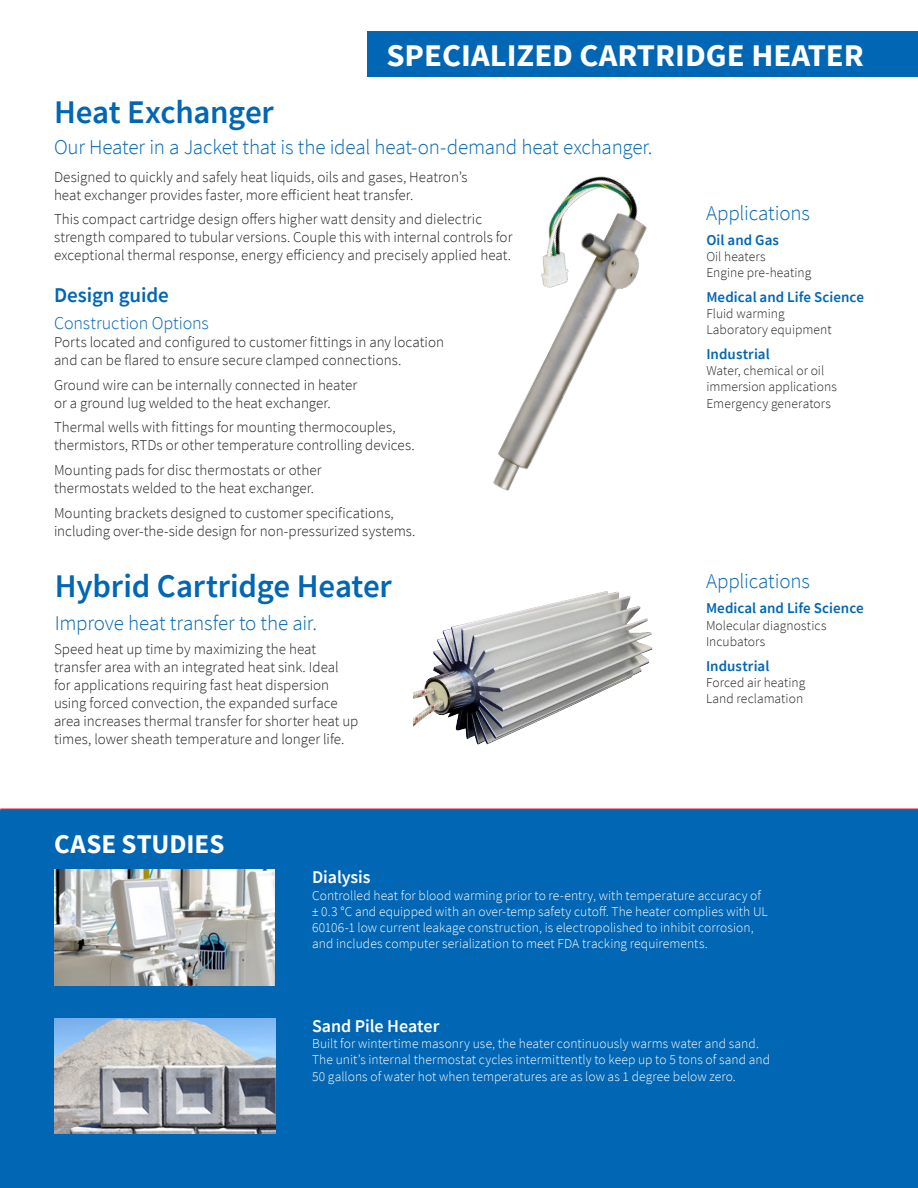
<style>
.page{position:relative;width:918px;height:1188px;background:#fff}
.page>*{position:absolute;margin:0;border:0;box-sizing:border-box;transform-origin:0 0}
.t1{font:600 33px "Source Sans Pro";letter-spacing:-.01em;color:#0166b3}
.Main_Header{font:700 31.5px "Source Sans Pro";color:#fff;scale:1.04 1}
.t2{font:700 27px "Source Sans Pro";color:#fff}
.t3{font:300 21px "Source Sans Pro";letter-spacing:-.01em;color:#0166b3}
.t4{font:600 21px "Source Sans Pro";letter-spacing:-.005em;color:#0166b3}
.t5{font:600 18px "Source Sans Pro";letter-spacing:-.005em;color:#fff}
.t6{font:300 18px "Source Sans Pro";letter-spacing:-.005em;color:#0166b3}
.t7{font:300 15px/18px "Source Sans Pro";color:#231f20}
.t8{font:600 15px "Source Sans Pro";letter-spacing:.005em;color:#0166b3}
.t9{font:300 13.5px/16.2px "Source Sans Pro";letter-spacing:.005em;color:#fff}
.t10{font:300 13.5px/16.2px "Source Sans Pro";letter-spacing:.005em;color:#231f20}
</style>
<div class="page">
<div style="left:0;top:810px;width:918px;height:378px;background:#0166b3"></div>
<hr style="left:0;top:808px;width:918px;height:2px;background:#ee1d23">
<img style="left:493px;top:176px;width:154px;height:315px">
<img style="left:414px;top:591px;width:239px;height:154px">
<img style="left:55px;top:1018px;width:221px;height:116px">
<img style="left:54px;top:870px;width:221px;height:115px">
<div style="left:367px;top:31px;width:551px;height:45px;background:#0166b3"></div>
<p class="t1" style="left:54px;top:90px;width:221px">Heat Exchanger</p>
<p class="Main_Header" style="left:386px;top:34px;width:461px">SPECIALIZED CARTRIDGE HEATER</p>
<p class="t3" style="left:54px;top:134px;width:600px">Our Heater in a Jacket that is the ideal heat-on-demand heat exchanger.</p>
<p class="t7" style="left:54px;top:168px;width:415px">Designed to quickly and safely heat liquids, oils and gases, Heatron’s heat exchanger provides faster, more efficient heat transfer.</p>
<p class="t7" style="left:54px;top:210px;width:460px">This compact cartridge design offers higher watt density and dielectric strength compared to tubular versions. Couple this with internal controls for exceptional thermal response, energy efficiency and precisely applied heat.</p>
<p class="t4" style="left:54px;top:281px;width:116px">Design guide</p>
<p class="t6" style="left:54px;top:312px;width:156px">Construction Options</p>
<p class="t7" style="left:54px;top:333px;width:392px">Ports located and configured to customer fittings in any location and can be flared to ensure secure clamped connections.</p>
<p class="t7" style="left:54px;top:376px;width:305px">Ground wire can be internally connected in heater or a ground lug welded to the heat exchanger.</p>
<p class="t7" style="left:54px;top:418px;width:362px">Thermal wells with fittings for mounting thermocouples, thermistors, RTDs or other temperature controlling devices.</p>
<p class="t7" style="left:54px;top:461px;width:269px">Mounting pads for disc thermostats or other thermostats welded to the heat exchanger.</p>
<p class="t7" style="left:54px;top:504px;width:363px">Mounting brackets designed to customer specifications, including over-the-side design for non-pressurized systems.</p>
<p class="t1" style="left:55px;top:565px;width:339px">Hybrid Cartridge Heater</p>
<p class="t3" style="left:55px;top:611px;width:264px">Improve heat transfer to the air.</p>
<p class="t7" style="left:54px;top:640px;width:306px">Speed heat up time by maximizing the heat transfer area with an integrated heat sink. Ideal for applications requiring fast heat dispersion using forced convection, the expanded surface area increases thermal transfer for shorter heat up times, lower sheath temperature and longer life.</p>
<p class="t2" style="left:54px;top:826px;width:172px">CASE STUDIES</p>
<p class="t3" style="left:706px;top:200px;width:105px">Applications</p>
<p class="t8" style="left:706px;top:230px;width:74px">Oil and Gas</p>
<p class="t10" style="left:706px;top:248px;width:61px">Oil heaters</p>
<p class="t10" style="left:706px;top:265px;width:106px">Engine pre-heating</p>
<p class="t8" style="left:706px;top:287px;width:159px">Medical and Life Science</p>
<p class="t10" style="left:706px;top:305px;width:80px">Fluid warming</p>
<p class="t10" style="left:706px;top:322px;width:127px">Laboratory equipment</p>
<p class="t8" style="left:706px;top:344px;width:65px">Industrial</p>
<p class="t10" style="left:706px;top:363px;width:132px">Water, chemical or oil immersion applications</p>
<p class="t10" style="left:706px;top:395px;width:126px">Emergency generators</p>
<p class="t3" style="left:706px;top:569px;width:105px">Applications</p>
<p class="t8" style="left:706px;top:599px;width:159px">Medical and Life Science</p>
<p class="t10" style="left:706px;top:617px;width:122px">Molecular diagnostics</p>
<p class="t10" style="left:706px;top:633px;width:61px">Incubators</p>
<p class="t8" style="left:706px;top:656px;width:65px">Industrial</p>
<p class="t10" style="left:706px;top:674px;width:101px">Forced air heating</p>
<p class="t10" style="left:706px;top:690px;width:99px">Land reclamation</p>
<p class="t5" style="left:312px;top:866px;width:60px">Dialysis</p>
<p class="t9" style="left:312px;top:887px;width:457px">Controlled heat for blood warming prior to re-entry, with temperature accuracy of ± 0.3 °C and equipped with an over-temp safety cutoff. The heater complies with UL 60106-1 low current leakage construction, is electropolished to inhibit corrosion, and includes computer serialization to meet FDA tracking requirements.</p>
<p class="t5" style="left:312px;top:1014px;width:129px">Sand Pile Heater</p>
<p class="t9" style="left:312px;top:1036px;width:459px">Built for wintertime masonry use, the heater continuously warms water and sand.<br>The unit’s internal thermostat cycles intermittently to keep up to 5 tons of sand and<br>50 gallons of water hot when temperatures are as low as 1 degree below zero.</p>
</div>
